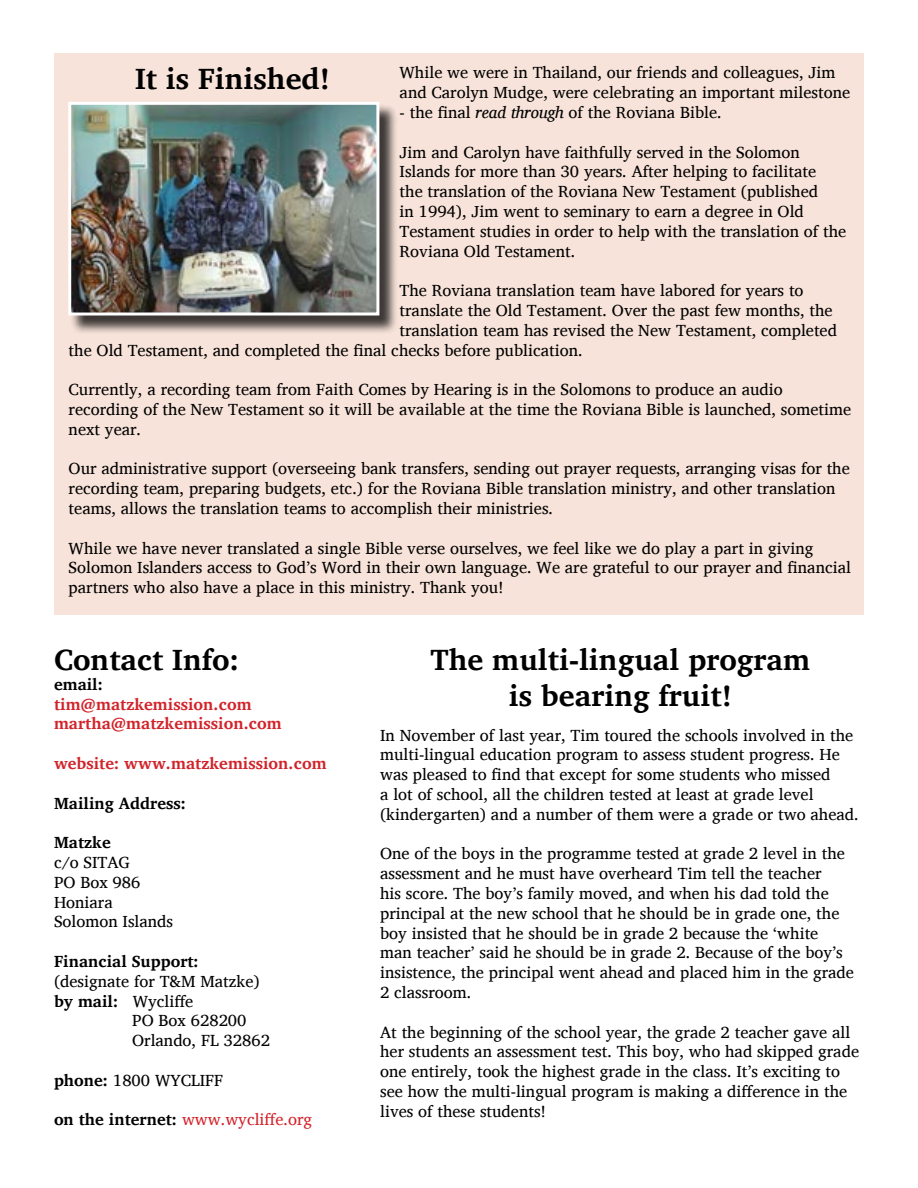
<style>
.page{position:relative;width:918px;height:1188px;background:#fff}
.page>*{position:absolute;margin:0;border:0;box-sizing:border-box;transform-origin:0 0}
.t1{font:700 30px/36px "Charis SIL";color:#000;text-align:center}
.t2{font:16.5px/19.8px "Charis SIL";color:#000}
.t3{font:700 16.5px/19.8px "Charis SIL";color:#d2232a}
.t4{font:700 16.5px "Charis SIL";color:#000}
.t5{font:16.5px "Charis SIL";color:#d2232a}
.s1{font-style:italic}
.s2{font-weight:700}
.s3{font-weight:700;color:#000}
</style>
<div class="page">
<div style="left:54px;top:53px;width:810px;height:562px;background:#f7e3d9"></div>
<div style="left:71px;top:104px;width:327px;height:230px;background:#000;opacity:.75"></div>
<img style="left:72px;top:106px;width:303px;height:206px">
<div style="left:68px;top:102px;width:311px;height:214px;border:3px solid #fff"></div>
<p class="t2" style="left:400px;top:63px;width:452px">While we were in Thailand, our friends and colleagues, Jim and Carolyn Mudge, were celebrating an important milestone</p>
<p class="t2" style="left:400px;top:102px;width:324px">- the final <span class="s1">read through</span> of the Roviana Bible.</p>
<p class="t2" style="left:400px;top:142px;width:448px">Jim and Carolyn have faithfully served in the Solomon Islands for more than 30 years. After helping to facilitate<br>the translation of the Roviana New Testament (published<br>in 1994), Jim went to seminary to earn a degree in Old Testament studies in order to help with the translation of the Roviana Old Testament.</p>
<p class="t2" style="left:400px;top:281px;width:406px">The Roviana translation team have labored for years to</p>
<p class="t2" style="left:400px;top:300px;width:435px">translate the Old Testament. Over the past few months, the</p>
<p class="t2" style="left:400px;top:320px;width:439px">translation team has revised the New Testament, completed</p>
<p class="t2" style="left:69px;top:340px;width:516px">the Old Testament, and completed the final checks before publication.</p>
<p class="t2" style="left:69px;top:380px;width:784px">Currently, a recording team from Faith Comes by Hearing is in the Solomons to produce an audio recording of the New Testament so it will be available at the time the Roviana Bible is launched, sometime next year.</p>
<p class="t2" style="left:69px;top:459px;width:783px">Our administrative support (overseeing bank transfers, sending out prayer requests, arranging visas for the recording team, preparing budgets, etc.) for the Roviana Bible translation ministry, and other translation teams, allows the translation teams to accomplish their ministries.</p>
<p class="t2" style="left:69px;top:538px;width:784px">While we have never translated a single Bible verse ourselves, we feel like we do play a part in giving<br>Solomon Islanders access to God’s Word in their own language. We are grateful to our prayer and financial partners who also have a place in this ministry. Thank you!</p>
<h1 class="t1" style="left:135px;top:61px;width:196px">It is Finished!</h1>
<h1 class="t1" style="left:54px;top:642px;width:187px">Contact Info:</h1>
<p class="t4" style="left:54px;top:674px;width:51px">email:</p>
<p class="t3" style="left:54px;top:694px;width:229px">tim@matzkemission.com martha@matzkemission.com</p>
<p class="t3" style="left:54px;top:753px;width:274px">website: www.matzkemission.com</p>
<p class="t4" style="left:54px;top:793px;width:134px">Mailing Address:</p>
<p class="t4" style="left:54px;top:833px;width:58px">Matzke</p>
<p class="t2" style="left:54px;top:852px;width:121px">c/o SITAG<br>PO Box 986<br>Honiara<br>Solomon Islands</p>
<p class="t4" style="left:54px;top:952px;width:146px">Financial Support:</p>
<p class="t2" style="left:54px;top:971px;width:207px">(designate for T&amp;M Matzke)</p>
<p class="t2" style="left:54px;top:991px;width:141px"><span class="s2">by mail:</span> Wycliffe</p>
<p class="t2" style="left:132px;top:1011px;width:116px">PO Box 628200</p>
<p class="t2" style="left:132px;top:1031px;width:139px">Orlando, FL 32862</p>
<p class="t2" style="left:54px;top:1070px;width:171px"><span class="s2">phone:</span> 1800 WYCLIFF</p>
<p class="t5" style="left:54px;top:1110px;width:260px"><span class="s3">on the internet:</span> www.wycliffe.org</p>
<h1 class="t1" style="left:430px;top:642px;width:381px">The multi-lingual program is bearing fruit!</h1>
<p class="t2" style="left:380px;top:725px;width:480px">In November of last year, Tim toured the schools involved in the multi-lingual education program to assess student progress. He was pleased to find that except for some students who missed<br>a lot of school, all the children tested at least at grade level (kindergarten) and a number of them were a grade or two ahead.</p>
<p class="t2" style="left:380px;top:844px;width:475px">One of the boys in the programme tested at grade 2 level in the assessment and he must have overheard Tim tell the teacher<br>his score. The boy’s family moved, and when his dad told the principal at the new school that he should be in grade one, the boy insisted that he should be in grade 2 because the ‘white man teacher’ said he should be in grade 2. Because of the boy’s insistence, the principal went ahead and placed him in the grade 2 classroom.</p>
<p class="t2" style="left:380px;top:1022px;width:480px">At the beginning of the school year, the grade 2 teacher gave all her students an assessment test. This boy, who had skipped grade one entirely, took the highest grade in the class. It’s exciting to see how the multi-lingual program is making a difference in the lives of these students!</p>
</div>
